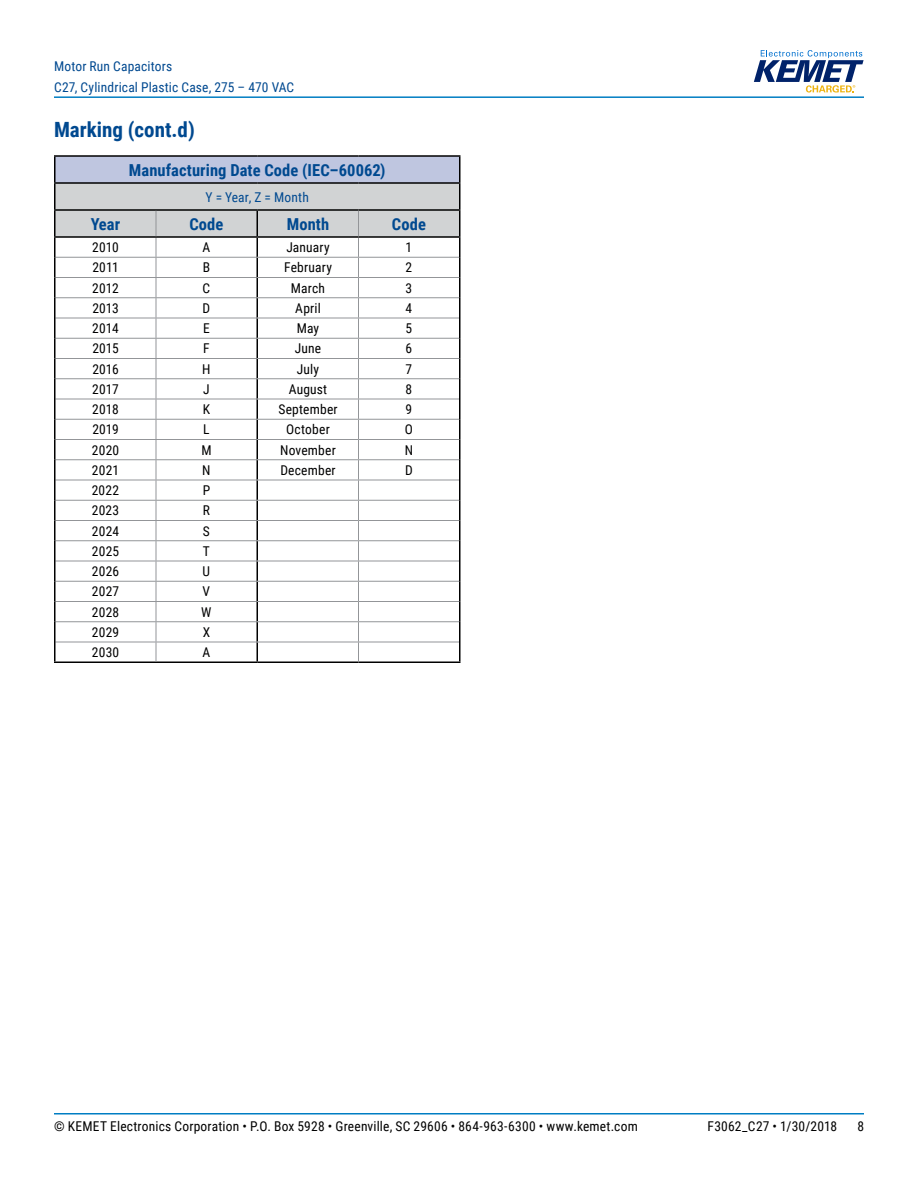
<style>
.page{position:relative;width:918px;height:1188px;background:#fff}
.page>*{position:absolute;margin:0;border:0;box-sizing:border-box;transform-origin:0 0}
.t1{font:700 21px "Roboto Condensed";color:#004990}
.t2{font:700 16.5px "Roboto Condensed";letter-spacing:.005em;color:#004990}
.t3{font:13.5px "Roboto Condensed";letter-spacing:.015em;color:#000}
.t4{font:13.5px/21px "Roboto Condensed";letter-spacing:.01em;color:#004990}
</style>
<div class="page">
<hr style="left:54px;top:1113px;width:810px;height:2px;background:#007dc3">
<hr style="left:54px;top:96px;width:810px;height:2px;background:#007dc3">
<svg style="left:754px;top:50px;width:110px;height:43px"></svg>
<hr style="left:257px;top:662px;width:101px;height:1px;background:#000">
<hr style="left:358px;top:662px;width:102px;height:1px;background:#000">
<hr style="left:54px;top:662px;width:102px;height:1px;background:#000">
<hr style="left:156px;top:662px;width:101px;height:1px;background:#000">
<hr style="left:54px;top:155px;width:102px;height:2px;background:#000">
<hr style="left:156px;top:155px;width:101px;height:2px;background:#000">
<hr style="left:257px;top:155px;width:101px;height:2px;background:#000">
<hr style="left:358px;top:155px;width:102px;height:2px;background:#000">
<svg style="left:54px;top:157px;width:406px;height:505px"></svg>
<p class="t4" style="left:54px;top:55px;width:242px">Motor Run Capacitors<br>C27, Cylindrical Plastic Case, 275 – 470 VAC</p>
<h1 class="t1" style="left:54px;top:115px;width:142px">Marking (cont.d)</h1>
<p class="t2" style="left:129px;top:158px;width:258px">Manufacturing Date Code (IEC–60062)</p>
<p class="t4" style="left:206px;top:186px;width:105px">Y = Year, Z = Month</p>
<p class="t2" style="left:91px;top:212px;width:31px">Year</p>
<p class="t2" style="left:189px;top:212px;width:36px">Code</p>
<p class="t2" style="left:287px;top:212px;width:44px">Month</p>
<p class="t2" style="left:392px;top:212px;width:36px">Code</p>
<p class="t3" style="left:92px;top:238px;width:28px">2010</p>
<p class="t3" style="left:203px;top:238px;width:9px">A</p>
<p class="t3" style="left:286px;top:238px;width:45px">January</p>
<p class="t3" style="left:406px;top:238px;width:8px">1</p>
<p class="t3" style="left:92px;top:258px;width:28px">2011</p>
<p class="t3" style="left:203px;top:258px;width:9px">B</p>
<p class="t3" style="left:284px;top:258px;width:49px">February</p>
<p class="t3" style="left:406px;top:258px;width:8px">2</p>
<p class="t3" style="left:92px;top:278px;width:28px">2012</p>
<p class="t3" style="left:203px;top:278px;width:9px">C</p>
<p class="t3" style="left:291px;top:278px;width:36px">March</p>
<p class="t3" style="left:406px;top:278px;width:8px">3</p>
<p class="t3" style="left:92px;top:299px;width:28px">2013</p>
<p class="t3" style="left:203px;top:299px;width:9px">D</p>
<p class="t3" style="left:295px;top:299px;width:27px">April</p>
<p class="t3" style="left:406px;top:299px;width:8px">4</p>
<p class="t3" style="left:92px;top:319px;width:28px">2014</p>
<p class="t3" style="left:203px;top:319px;width:8px">E</p>
<p class="t3" style="left:297px;top:319px;width:24px">May</p>
<p class="t3" style="left:406px;top:319px;width:8px">5</p>
<p class="t3" style="left:92px;top:339px;width:28px">2015</p>
<p class="t3" style="left:203px;top:339px;width:8px">F</p>
<p class="t3" style="left:295px;top:339px;width:28px">June</p>
<p class="t3" style="left:406px;top:339px;width:8px">6</p>
<p class="t3" style="left:92px;top:359px;width:28px">2016</p>
<p class="t3" style="left:202px;top:359px;width:10px">H</p>
<p class="t3" style="left:297px;top:359px;width:24px">July</p>
<p class="t3" style="left:406px;top:359px;width:8px">7</p>
<p class="t3" style="left:92px;top:380px;width:28px">2017</p>
<p class="t3" style="left:203px;top:380px;width:8px">J</p>
<p class="t3" style="left:289px;top:380px;width:40px">August</p>
<p class="t3" style="left:406px;top:380px;width:8px">8</p>
<p class="t3" style="left:92px;top:400px;width:28px">2018</p>
<p class="t3" style="left:203px;top:400px;width:9px">K</p>
<p class="t3" style="left:278px;top:400px;width:61px">September</p>
<p class="t3" style="left:406px;top:400px;width:8px">9</p>
<p class="t3" style="left:92px;top:420px;width:28px">2019</p>
<p class="t3" style="left:203px;top:420px;width:8px">L</p>
<p class="t3" style="left:286px;top:420px;width:45px">October</p>
<p class="t3" style="left:405px;top:420px;width:10px">O</p>
<p class="t3" style="left:92px;top:440px;width:29px">2020</p>
<p class="t3" style="left:201px;top:440px;width:12px">M</p>
<p class="t3" style="left:280px;top:440px;width:57px">November</p>
<p class="t3" style="left:405px;top:440px;width:10px">N</p>
<p class="t3" style="left:92px;top:461px;width:29px">2021</p>
<p class="t3" style="left:202px;top:461px;width:10px">N</p>
<p class="t3" style="left:280px;top:461px;width:57px">December</p>
<p class="t3" style="left:405px;top:461px;width:9px">D</p>
<p class="t3" style="left:92px;top:481px;width:29px">2022</p>
<p class="t3" style="left:203px;top:481px;width:9px">P</p>
<p class="t3" style="left:92px;top:501px;width:29px">2023</p>
<p class="t3" style="left:203px;top:501px;width:9px">R</p>
<p class="t3" style="left:92px;top:521px;width:29px">2024</p>
<p class="t3" style="left:203px;top:521px;width:8px">S</p>
<p class="t3" style="left:92px;top:542px;width:29px">2025</p>
<p class="t3" style="left:203px;top:542px;width:9px">T</p>
<p class="t3" style="left:92px;top:562px;width:29px">2026</p>
<p class="t3" style="left:203px;top:562px;width:9px">U</p>
<p class="t3" style="left:92px;top:582px;width:29px">2027</p>
<p class="t3" style="left:203px;top:582px;width:9px">V</p>
<p class="t3" style="left:92px;top:602px;width:29px">2028</p>
<p class="t3" style="left:201px;top:602px;width:12px">W</p>
<p class="t3" style="left:92px;top:623px;width:29px">2029</p>
<p class="t3" style="left:203px;top:623px;width:9px">X</p>
<p class="t3" style="left:92px;top:643px;width:29px">2030</p>
<p class="t3" style="left:203px;top:643px;width:9px">A</p>
<p class="t3" style="left:54px;top:1116px;width:585px">© KEMET Electronics Corporation • P.O. Box 5928 • Greenville, SC 29606 • 864-963-6300 • www.kemet.com</p>
<p class="t3" style="left:708px;top:1116px;width:131px">F3062_C27 • 1/30/2018</p>
<p class="t3" style="left:857px;top:1116px;width:8px">8</p>
</div>
